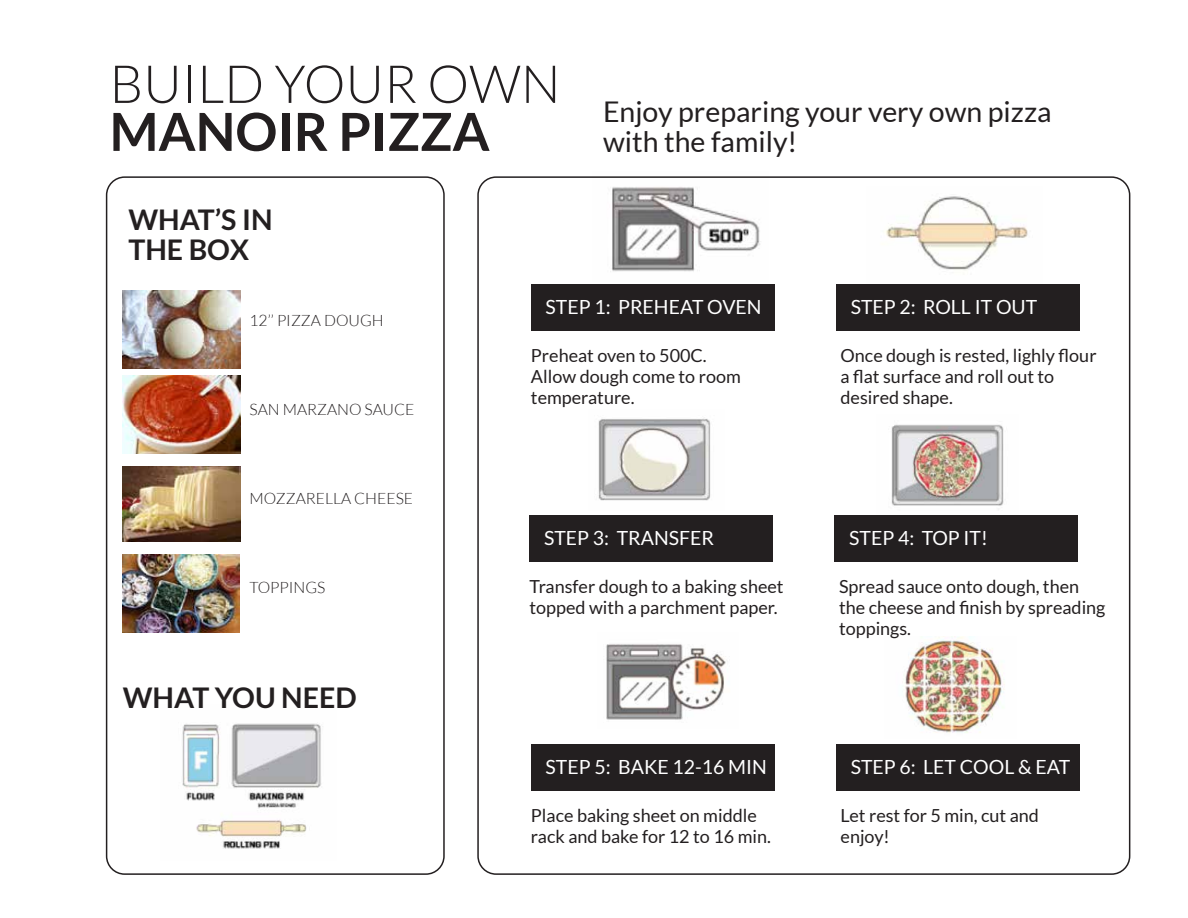
<style>
.page{position:relative;width:1188px;height:918px;background:#fff}
.page>*{position:absolute;margin:0;border:0;box-sizing:border-box;transform-origin:0 0}
.t1{font:300 52.5px "Lato";color:#231f20}
.t2{font:700 52.5px "Lato";color:#231f20}
.t3{font:28.5px/30px "Lato";color:#231f20}
.t4{font:700 28.5px/30px "Lato";color:#231f20}
.t5{font:19.5px "Lato";color:#fff}
.t6{font:18px/21px "Lato";color:#231f20}
.t7{font:300 15.75px "Lato";color:#231f20}
</style>
<div class="page">
<div style="left:106px;top:176px;width:339px;height:699px;border:2px solid #231f20;border-radius:18px"></div>
<img style="left:123px;top:290px;width:117px;height:78px">
<img style="left:123px;top:375px;width:117px;height:79px">
<img style="left:123px;top:467px;width:117px;height:74px">
<img style="left:123px;top:554px;width:116px;height:78px">
<img style="left:182px;top:723px;width:140px;height:126px">
<div style="left:531px;top:284px;width:244px;height:47px;background:#231f20"></div>
<div style="left:836px;top:284px;width:244px;height:47px;background:#231f20"></div>
<img style="left:610px;top:187px;width:150px;height:85px">
<img style="left:885px;top:196px;width:143px;height:74px">
<img style="left:598px;top:418px;width:113px;height:83px">
<img style="left:891px;top:424px;width:113px;height:82px">
<img style="left:905px;top:637px;width:100px;height:96px">
<div style="left:530px;top:515px;width:243px;height:47px;background:#231f20"></div>
<div style="left:835px;top:515px;width:243px;height:47px;background:#231f20"></div>
<div style="left:531px;top:744px;width:244px;height:47px;background:#231f20"></div>
<div style="left:836px;top:744px;width:244px;height:47px;background:#231f20"></div>
<img style="left:606px;top:644px;width:120px;height:76px">
<h1 class="t1" style="left:110px;top:56px;width:452px">BUILD YOUR OWN</h1>
<h1 class="t2" style="left:110px;top:102px;width:382px">MANOIR PIZZA</h1>
<h2 class="t4" style="left:128px;top:205px;width:146px">WHAT’S IN<br>THE BOX</h2>
<h2 class="t3" style="left:603px;top:96px;width:450px">Enjoy preparing your very own pizza with the family!</h2>
<p class="t7" style="left:250px;top:312px;width:136px">12’’ PIZZA DOUGH</p>
<p class="t7" style="left:250px;top:401px;width:166px">SAN MARZANO SAUCE</p>
<p class="t7" style="left:250px;top:490px;width:165px">MOZZARELLA CHEESE</p>
<p class="t7" style="left:250px;top:579px;width:77px">TOPPINGS</p>
<h2 class="t4" style="left:123px;top:682px;width:235px">WHAT YOU NEED</h2>
<p class="t5" style="left:546px;top:296px;width:218px">STEP 1: PREHEAT OVEN</p>
<p class="t5" style="left:851px;top:296px;width:188px">STEP 2: ROLL IT OUT</p>
<p class="t6" style="left:531px;top:345px;width:211px">Preheat oven to 500C.<br>Allow dough come to room temperature.</p>
<p class="t6" style="left:841px;top:345px;width:258px">Once dough is rested, lighly flour a flat surface and roll out to desired shape.</p>
<p class="t5" style="left:544px;top:527px;width:171px">STEP 3: TRANSFER</p>
<p class="t5" style="left:849px;top:527px;width:140px">STEP 4: TOP IT!</p>
<p class="t6" style="left:530px;top:576px;width:256px">Transfer dough to a baking sheet topped with a parchment paper.</p>
<p class="t6" style="left:839px;top:576px;width:268px">Spread sauce onto dough, then the cheese and finish by spreading toppings.</p>
<p class="t5" style="left:546px;top:756px;width:223px">STEP 5: BAKE 12-16 MIN</p>
<p class="t5" style="left:851px;top:756px;width:221px">STEP 6: LET COOL &amp; EAT</p>
<p class="t6" style="left:531px;top:805px;width:241px">Place baking sheet on middle rack and bake for 12 to 16 min.</p>
<p class="t6" style="left:841px;top:805px;width:200px">Let rest for 5 min, cut and enjoy!</p>
</div>
